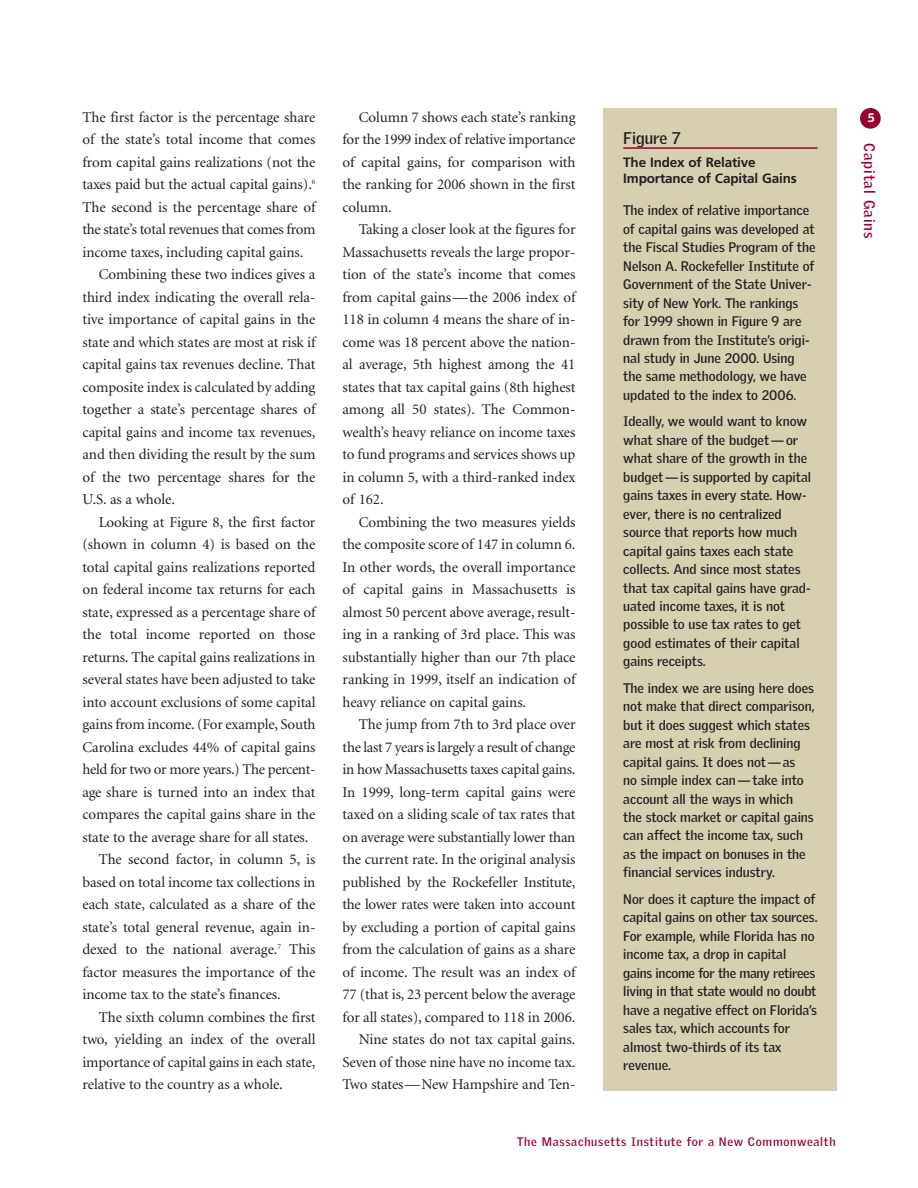
<style>
.page{position:relative;width:918px;height:1188px;background:#fff}
.page>*{position:absolute;margin:0;border:0;box-sizing:border-box;transform-origin:0 0}
.t1{font:700 16.5px "Griffith Gothic";color:#231f20}
.t2{font:15px/22.5px "Minion";letter-spacing:-.005em;color:#231f20;text-align:justify}
.t3{font:15px "Minion";letter-spacing:-.025em;color:#231f20}
.t4{font:700 15px "Griffith Gothic";letter-spacing:.06em;color:#98012d}
.t5{font:700 13.5px/18.5px "Griffith Gothic";color:#231f20}
.t6{font:700 13.5px/16.5px "Frutiger";letter-spacing:-.01em;color:#231f20}
.t7{font:700 12px "Griffith Gothic";letter-spacing:.06em;color:#98012d}
.t8{font:900 12px "Griffith Gothic";color:#fff}
</style>
<div class="page">
<div style="left:860px;top:108px;width:21px;height:21px;background:#98012d;border-radius:50%"></div>
<div style="left:603px;top:108px;width:234px;height:983px;background:#d6cfb2"></div>
<hr style="left:623px;top:147px;width:195px;height:2px;background:#98012d">
<p class="t2" style="left:82px;top:107px;width:234px">The first factor is the percentage share</p>
<p class="t2" style="left:82px;top:129px;width:234px">of the state’s total income that comes</p>
<p class="t2" style="left:82px;top:152px;width:234px">from capital gains realizations (not the</p>
<p class="t2" style="left:82px;top:174px;width:235px">taxes paid but the actual capital gains).<sup>6</sup></p>
<p class="t2" style="left:82px;top:197px;width:234px">The second is the percentage share of</p>
<p class="t2" style="left:82px;top:219px;width:235px">the state’s total revenues that comes from</p>
<p class="t2" style="left:82px;top:242px;width:222px">income taxes, including capital gains.</p>
<p class="t2" style="left:99px;top:264px;width:218px">Combining these two indices gives a</p>
<p class="t2" style="left:82px;top:287px;width:234px">third index indicating the overall rela-</p>
<p class="t2" style="left:82px;top:309px;width:234px">tive importance of capital gains in the</p>
<p class="t2" style="left:82px;top:332px;width:234px">state and which states are most at risk if</p>
<p class="t2" style="left:82px;top:354px;width:234px">capital gains tax revenues decline. That</p>
<p class="t2" style="left:82px;top:377px;width:234px">composite index is calculated by adding</p>
<p class="t2" style="left:82px;top:399px;width:234px">together a state’s percentage shares of</p>
<p class="t2" style="left:82px;top:422px;width:234px">capital gains and income tax revenues,</p>
<p class="t2" style="left:82px;top:444px;width:234px">and then dividing the result by the sum</p>
<p class="t2" style="left:82px;top:467px;width:234px">of the two percentage shares for the</p>
<p class="t2" style="left:82px;top:489px;width:94px">U.S. as a whole.</p>
<p class="t2" style="left:99px;top:512px;width:218px">Looking at Figure 8, the first factor</p>
<p class="t2" style="left:82px;top:534px;width:234px">(shown in column 4) is based on the</p>
<p class="t2" style="left:82px;top:557px;width:234px">total capital gains realizations reported</p>
<p class="t2" style="left:82px;top:579px;width:234px">on federal income tax returns for each</p>
<p class="t2" style="left:82px;top:602px;width:234px">state, expressed as a percentage share of</p>
<p class="t2" style="left:82px;top:624px;width:234px">the total income reported on those</p>
<p class="t2" style="left:82px;top:647px;width:234px">returns. The capital gains realizations in</p>
<p class="t2" style="left:82px;top:669px;width:234px">several states have been adjusted to take</p>
<p class="t2" style="left:82px;top:692px;width:234px">into account exclusions of some capital</p>
<p class="t2" style="left:82px;top:714px;width:234px">gains from income. (For example, South</p>
<p class="t2" style="left:82px;top:737px;width:234px">Carolina excludes 44% of capital gains</p>
<p class="t3" style="left:82px;top:763px;width:234px">held for two or more years.) The percent-</p>
<p class="t2" style="left:82px;top:782px;width:234px">age share is turned into an index that</p>
<p class="t2" style="left:82px;top:804px;width:234px">compares the capital gains share in the</p>
<p class="t2" style="left:82px;top:827px;width:227px">state to the average share for all states.</p>
<p class="t2" style="left:99px;top:849px;width:218px">The second factor, in column 5, is</p>
<p class="t2" style="left:83px;top:872px;width:235px">based on total income tax collections in</p>
<p class="t2" style="left:83px;top:894px;width:234px">each state, calculated as a share of the</p>
<p class="t2" style="left:83px;top:917px;width:234px">state’s total general revenue, again in-</p>
<p class="t2" style="left:83px;top:939px;width:234px">dexed to the national average.<sup>7</sup> This</p>
<p class="t2" style="left:82px;top:962px;width:234px">factor measures the importance of the</p>
<p class="t2" style="left:83px;top:984px;width:200px">income tax to the state’s finances.</p>
<p class="t2" style="left:99px;top:1007px;width:218px">The sixth column combines the first</p>
<p class="t2" style="left:83px;top:1029px;width:235px">two, yielding an index of the overall</p>
<p class="t2" style="left:83px;top:1052px;width:235px">importance of capital gains in each state,</p>
<p class="t2" style="left:83px;top:1074px;width:202px">relative to the country as a whole.</p>
<p class="t2" style="left:343px;top:107px;width:235px;text-indent:16px">Column 7 shows each state’s ranking for the 1999 index of relative importance of capital gains, for comparison with the ranking for 2006 shown in the first column.</p>
<p class="t2" style="left:343px;top:219px;width:235px;text-indent:16px">Taking a closer look at the figures for Massachusetts reveals the large propor&shy;tion of the state’s income that comes from capital gains—the 2006 index of 118 in column 4 means the share of in&shy;come was 18 percent above the nation&shy;al average, 5th highest among the 41 states that tax capital gains (8th highest among all 50 states). The Common&shy;wealth’s heavy reliance on income taxes to fund programs and services shows up in column 5, with a third-ranked index of 162.</p>
<p class="t2" style="left:343px;top:512px;width:235px;text-indent:16px">Combining the two measures yields the composite score of 147 in column 6.<br>In other words, the overall importance of capital gains in Massachusetts is almost 50 percent above average, result&shy;ing in a ranking of 3rd place. This was substantially higher than our 7th place ranking in 1999, itself an indication of heavy reliance on capital gains.</p>
<p class="t2" style="left:343px;top:714px;width:235px;text-align:right">The jump from 7th to 3rd place over the last 7 years is largely a result of change in how Massachusetts taxes capital gains.<br>In 1999, long-term capital gains were taxed on a sliding scale of tax rates that on average were substantially lower than the current rate. In the original analysis published by the Rockefeller Institute, the lower rates were taken into account by excluding a portion of capital gains from the calculation of gains as a share of income. The result was an index of 77 (that is, 23 percent below the average for all states), compared to 118 in 2006.<br>Nine states do not tax capital gains.<br>Seven of those nine have no income tax.<br>Two states—New Hampshire and Ten-</p>
<p class="t1" style="left:623px;top:129px;width:59px">Figure 7</p>
<p class="t6" style="left:623px;top:155px;width:175px">The Index of Relative<br>Importance of Capital Gains</p>
<p class="t5" style="left:623px;top:202px;width:194px">The index of relative importance of capital gains was developed at the Fiscal Studies Program of the<br>Nelson A. Rockefeller Institute of<br>Government of the State Univer&shy;sity of New York. The rankings for 1999 shown in Figure 9 are drawn from the Institute’s origi&shy;nal study in June 2000. Using the same methodology, we have updated to the index to 2006.</p>
<p class="t5" style="left:623px;top:413px;width:189px">Ideally, we would want to know what share of the budget—or what share of the growth in the budget—is supported by capital gains taxes in every state. How&shy;ever, there is no centralized source that reports how much capital gains taxes each state collects. And since most states that tax capital gains have grad&shy;uated income taxes, it is not possible to use tax rates to get good estimates of their capital gains receipts.</p>
<p class="t5" style="left:623px;top:679px;width:193px">The index we are using here does not make that direct comparison, but it does suggest which states are most at risk from declining capital gains. It does not—as<br>no simple index can—take into account all the ways in which the stock market or capital gains can affect the income tax, such as the impact on bonuses in the financial services industry.</p>
<p class="t5" style="left:623px;top:890px;width:196px">Nor does it capture the impact of capital gains on other tax sources.<br>For example, while Florida has no income tax, a drop in capital gains income for the many retirees living in that state would no doubt have a negative effect on Florida’s sales tax, which accounts for almost two-thirds of its tax revenue.</p>
<p class="t7" style="left:517px;top:1135px;width:320px">The Massachusetts Institute for a New Commonwealth</p>
<p class="t8" style="left:868px;top:111px;width:8px">5</p>
<p class="t4" style="left:878px;top:143px;width:97px;rotate:90deg">Capital Gains</p>
</div>
